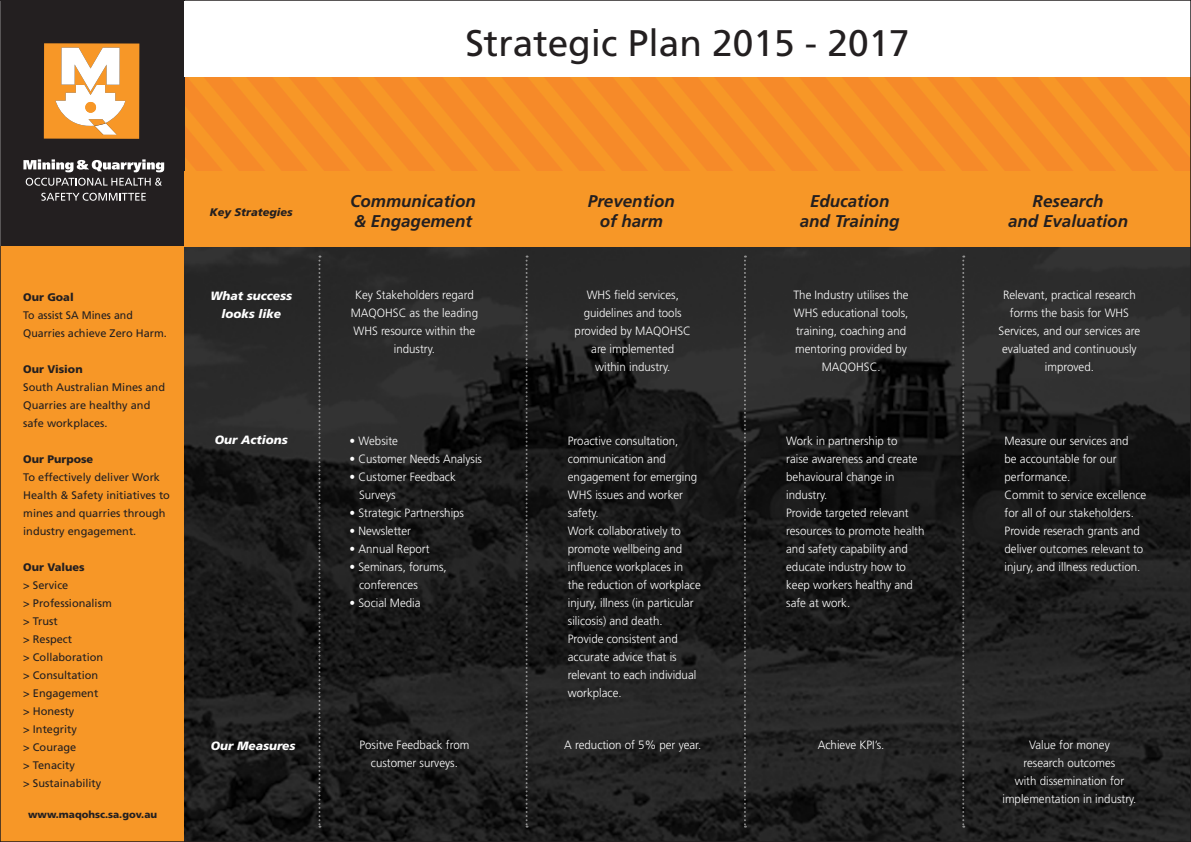
<style>
.page{position:relative;width:1191px;height:842px;background:#fff}
.page>*{position:absolute;margin:0;border:0;box-sizing:border-box;transform-origin:0 0}
.t1{font:37px "Frutiger";color:#231f20}
.t2{font:italic 700 17px/20px "Frutiger";color:#231f20;text-align:center}
.t3{font:300 12px/18px "Frutiger";color:#fff;scale:.96 1}
.t4{font:italic 900 12px/18px "Frutiger";color:#fff;text-align:center}
.t5{font:11px/18px "Frutiger";color:#231f20}
.t6{font:11px/18px "Frutiger";color:#231f20;scale:.96 1}
.t7{font:900 11px "Frutiger";color:#231f20}
.t8{font:italic 900 11px "Frutiger";color:#231f20}
.t9{font:900 10px "Frutiger";color:#231f20}
</style>
<div class="page">
<svg style="left:184px;top:77px;width:15px;height:170px"></svg>
<svg style="left:199px;top:77px;width:43px;height:94px;background:#f68e28"></svg>
<svg style="left:242px;top:77px;width:42px;height:94px;background:#f68e28"></svg>
<svg style="left:284px;top:77px;width:43px;height:94px;background:#f68e28"></svg>
<svg style="left:327px;top:77px;width:42px;height:94px;background:#f68e28"></svg>
<svg style="left:369px;top:77px;width:43px;height:94px;background:#f68e28"></svg>
<svg style="left:412px;top:77px;width:43px;height:94px;background:#f68e28"></svg>
<svg style="left:455px;top:77px;width:42px;height:94px;background:#f68e28"></svg>
<svg style="left:497px;top:77px;width:43px;height:94px;background:#f68e28"></svg>
<svg style="left:540px;top:77px;width:42px;height:94px;background:#f68e28"></svg>
<svg style="left:582px;top:77px;width:43px;height:94px;background:#f68e28"></svg>
<svg style="left:625px;top:77px;width:42px;height:94px;background:#f68e28"></svg>
<svg style="left:667px;top:77px;width:43px;height:94px;background:#f68e28"></svg>
<svg style="left:710px;top:77px;width:42px;height:94px;background:#f68e28"></svg>
<svg style="left:752px;top:77px;width:43px;height:94px;background:#f68e28"></svg>
<svg style="left:795px;top:77px;width:42px;height:94px;background:#f68e28"></svg>
<svg style="left:837px;top:77px;width:43px;height:94px;background:#f68e28"></svg>
<svg style="left:880px;top:77px;width:42px;height:94px;background:#f68e28"></svg>
<svg style="left:922px;top:77px;width:43px;height:94px;background:#f68e28"></svg>
<svg style="left:965px;top:77px;width:42px;height:94px;background:#f68e28"></svg>
<svg style="left:1007px;top:77px;width:43px;height:94px;background:#f68e28"></svg>
<svg style="left:1050px;top:77px;width:139px;height:94px;background:#f68f28"></svg>
<div style="left:1px;top:0;width:183px;height:247px;background:#231f20"></div>
<div style="left:0;top:247px;width:184px;height:595px;background:#f79727"></div>
<svg style="left:23px;top:159px;width:141px;height:13px"></svg>
<svg style="left:41px;top:193px;width:105px;height:8px"></svg>
<svg style="left:26px;top:178px;width:136px;height:8px"></svg>
<svg style="left:44px;top:43px;width:95px;height:96px;background:#f6bd7a"></svg>
<div style="left:85px;top:102px;width:11px;height:11px;background:#f79727;border-radius:50%"></div>
<img style="left:184px;top:247px;width:1005px;height:593px">
<div style="left:185px;top:171px;width:1006px;height:76px;background:#f79727"></div>
<svg style="left:318px;top:256px;width:2px;height:572px"></svg>
<svg style="left:525px;top:256px;width:2px;height:572px"></svg>
<svg style="left:744px;top:256px;width:2px;height:572px"></svg>
<svg style="left:962px;top:256px;width:2px;height:572px"></svg>
<p class="t7" style="left:23px;top:290px;width:52px">Our Goal</p>
<p class="t6" style="left:23px;top:306px;width:151px">To assist SA Mines and<br>Quarries achieve Zero Harm.</p>
<p class="t7" style="left:23px;top:362px;width:61px">Our Vision</p>
<p class="t5" style="left:23px;top:378px;width:143px">South Australian Mines and<br>Quarries are healthy and safe workplaces.</p>
<p class="t7" style="left:23px;top:452px;width:72px">Our Purpose</p>
<p class="t5" style="left:23px;top:468px;width:148px">To effectively deliver Work<br>Health &amp; Safety initiatives to mines and quarries through industry engagement.</p>
<p class="t7" style="left:23px;top:560px;width:63px">Our Values</p>
<p class="t5" style="left:23px;top:576px;width:47px">&gt; Service</p>
<p class="t5" style="left:23px;top:594px;width:90px">&gt; Professionalism</p>
<p class="t5" style="left:23px;top:612px;width:36px">&gt; Trust</p>
<p class="t5" style="left:23px;top:630px;width:50px">&gt; Respect</p>
<p class="t5" style="left:23px;top:648px;width:81px">&gt; Collaboration &gt; Consultation &gt; Engagement</p>
<p class="t5" style="left:23px;top:702px;width:53px">&gt; Honesty</p>
<p class="t5" style="left:23px;top:720px;width:55px">&gt; Integrity</p>
<p class="t5" style="left:23px;top:738px;width:55px">&gt; Courage</p>
<p class="t5" style="left:23px;top:756px;width:53px">&gt; Tenacity</p>
<p class="t5" style="left:23px;top:774px;width:80px">&gt; Sustainability</p>
<p class="t9" style="left:28px;top:809px;width:130px">www.maqohsc.sa.gov.au</p>
<p class="t8" style="left:210px;top:206px;width:84px">Key Strategies</p>
<p class="t4" style="left:210px;top:287px;width:83px">What success looks like</p>
<p class="t4" style="left:215px;top:431px;width:75px">Our Actions</p>
<p class="t4" style="left:211px;top:737px;width:86px">Our Measures</p>
<p class="t1" style="left:465px;top:22px;width:446px">Strategic Plan 2015 - 2017</p>
<p class="t2" style="left:350px;top:191px;width:127px">Communication</p>
<p class="t2" style="left:354px;top:211px;width:120px">&amp; Engagement</p>
<p class="t3" style="left:351px;top:286px;width:134px;text-align:center">Key Stakeholders regard<br>MAQOHSC as the leading<br>WHS resource within the industry.</p>
<p class="t3" style="left:349px;top:431px;width:52px">• Website</p>
<p class="t3" style="left:349px;top:449px;width:140px">• Customer Needs Analysis</p>
<p class="t3" style="left:349px;top:467px;width:112px">• Customer Feedback</p>
<p class="t3" style="left:359px;top:485px;width:39px">Surveys</p>
<p class="t3" style="left:349px;top:503px;width:121px">• Strategic Partnerships</p>
<p class="t3" style="left:349px;top:521px;width:65px">• Newsletter</p>
<p class="t3" style="left:349px;top:539px;width:85px">• Annual Report</p>
<p class="t3" style="left:349px;top:557px;width:103px">• Seminars, forums,</p>
<p class="t3" style="left:359px;top:575px;width:63px">conferences</p>
<p class="t3" style="left:349px;top:593px;width:76px">• Social Media</p>
<p class="t3" style="left:359px;top:736px;width:116px;text-align:center">Positve Feedback from customer surveys.</p>
<p class="t2" style="left:588px;top:191px;width:88px">Prevention of harm</p>
<p class="t3" style="left:574px;top:286px;width:123px;text-align:center">WHS field services, guidelines and tools provided by MAQOHSC are implemented within industry.</p>
<p class="t3" style="left:568px;top:431px;width:136px">Proactive consultation, communication and engagement for emerging<br>WHS issues and worker safety.</p>
<p class="t3" style="left:568px;top:521px;width:140px">Work collaboratively to promote wellbeing and influence workplaces in the reduction of workplace injury, illness (in particular</p>
<p class="t3" style="left:568px;top:611px;width:100px">silicosis) and death.</p>
<p class="t3" style="left:568px;top:629px;width:116px">Provide consistent and accurate advice that is</p>
<p class="t3" style="left:568px;top:665px;width:135px">relevant to each individual</p>
<p class="t3" style="left:568px;top:683px;width:58px">workplace.</p>
<p class="t3" style="left:564px;top:736px;width:144px">A reduction of 5% per year.</p>
<p class="t2" style="left:799px;top:191px;width:101px">Education and Training</p>
<p class="t3" style="left:793px;top:286px;width:122px">The Industry utilises the<br>WHS educational tools, training, coaching and mentoring provided by</p>
<p class="t3" style="left:821px;top:358px;width:63px">MAQOHSC.</p>
<p class="t3" style="left:786px;top:431px;width:138px">Work in partnership to raise awareness and create behavioural change in industry.</p>
<p class="t3" style="left:786px;top:503px;width:146px">Provide targeted relevant resources to promote health and safety capability and educate industry how to keep workers healthy and safe at work.</p>
<p class="t3" style="left:818px;top:736px;width:71px">Achieve KPI’s.</p>
<p class="t2" style="left:1032px;top:191px;width:72px">Research</p>
<p class="t2" style="left:1008px;top:211px;width:121px">and Evaluation</p>
<p class="t3" style="left:998px;top:286px;width:149px;text-align:center">Relevant, practical research forms the basis for WHS<br>Services, and our services are evaluated and continuously improved.</p>
<p class="t3" style="left:1004px;top:431px;width:131px">Measure our services and be accountable for our performance.</p>
<p class="t3" style="left:1004px;top:485px;width:149px">Commit to service excellence for all of our stakeholders.</p>
<p class="t3" style="left:1004px;top:521px;width:146px">Provide reserach grants and deliver outcomes relevant to injury, and illness reduction.</p>
<p class="t3" style="left:1002px;top:736px;width:141px;text-align:center">Value for money<br>research outcomes<br>with dissemination for implementation in industry.</p>
</div>
